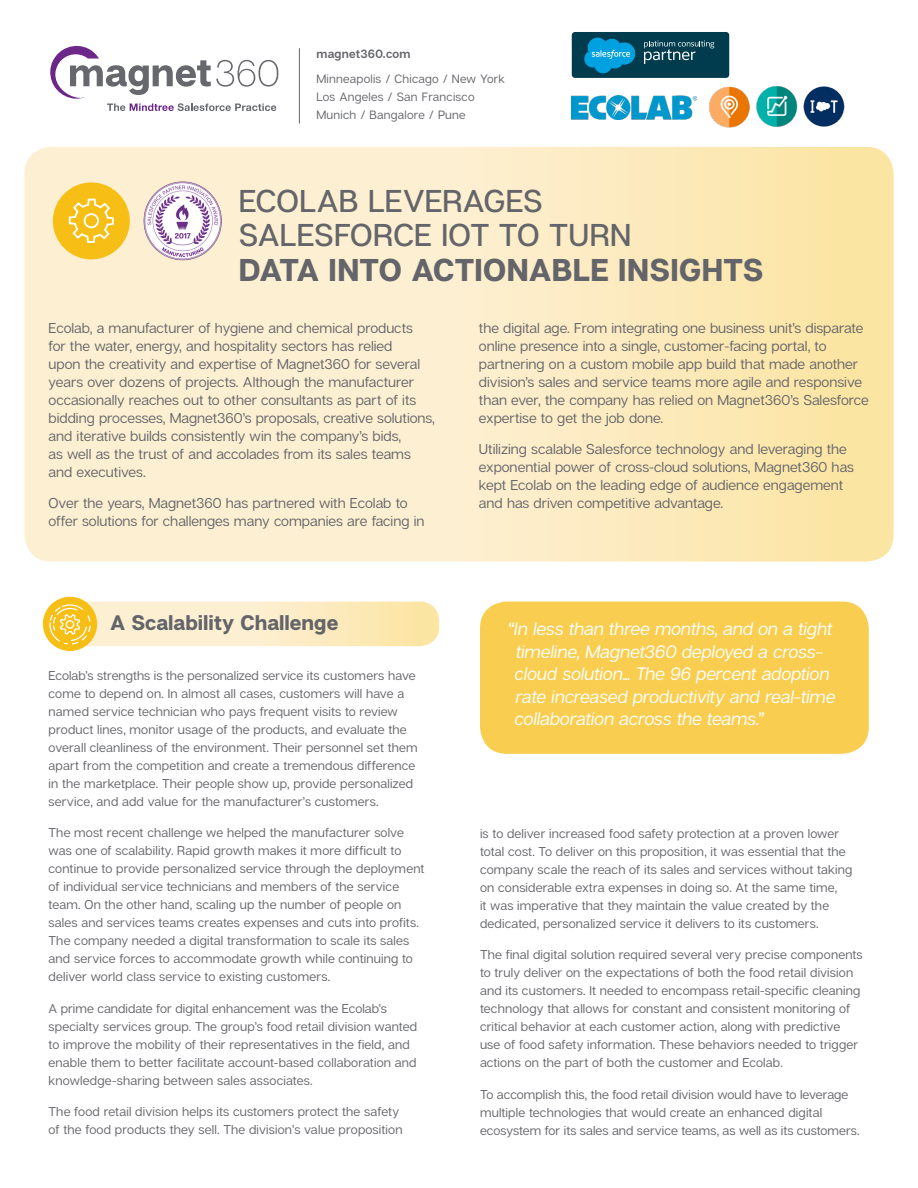
<style>
.page{position:relative;width:918px;height:1188px;background:#fff}
.page>*{position:absolute;margin:0;border:0;box-sizing:border-box;transform-origin:0 0}
.t1{font:600 31.5px/34.5px "Articulat CF";color:#64656a}
.t2{font:800 21px "Articulat CF";color:#64656a}
.t3{font:italic 500 18px/22.5px "Articulat CF";letter-spacing:-.005em;color:#fff}
.t4{font:500 14.25px/18px "Articulat CF";color:#64656a}
.t5{font:500 12.75px/18px "Articulat CF";letter-spacing:.01em;color:#64656a}
.t6{font:500 12px/18px "Articulat CF";letter-spacing:.02em;color:#64656a}
.t7{font:700 12px "Articulat CF";letter-spacing:.02em;color:#64656a}
.s1{font-weight:800}
</style>
<div class="page">
<div style="left:24px;top:147px;width:870px;height:415px;background:linear-gradient(to right,#fdf3df,#fce6ac);border-radius:27px"></div>
<div style="left:53px;top:182px;width:77px;height:77px;background:#f7be16;border-radius:50%"></div>
<svg style="left:68px;top:198px;width:46px;height:45px"></svg>
<div style="left:480px;top:602px;width:389px;height:152px;background:#f9ce50;border-radius:27px"></div>
<div style="left:63px;top:602px;width:376px;height:44px;background:linear-gradient(to right,#fdf2dd,#fce7ad);border-radius:20px"></div>
<div style="left:44px;top:598px;width:52px;height:52px;background:#f7be16;border-radius:50%"></div>
<div style="left:43px;top:597px;width:54px;height:54px;border:2px solid #f7be16;border-radius:50%"></div>
<svg style="left:49px;top:604px;width:42px;height:40px"></svg>
<svg style="left:50px;top:45px;width:228px;height:66px"></svg>
<hr style="left:299px;top:49px;width:1px;height:74px;background:#646569">
<img style="left:138px;top:181px;width:93px;height:88px">
<img style="left:709px;top:86px;width:41px;height:42px">
<img style="left:756px;top:86px;width:42px;height:41px">
<img style="left:803px;top:86px;width:42px;height:41px">
<img style="left:572px;top:95px;width:125px;height:24px">
<div style="left:572px;top:32px;width:157px;height:46px;background:#003c4d;border-radius:3px"></div>
<svg style="left:584px;top:38px;width:51px;height:35px"></svg>
<svg style="left:644px;top:40px;width:70px;height:24px"></svg>
<p class="t7" style="left:316px;top:47px;width:96px">magnet360.com</p>
<p class="t6" style="left:316px;top:70px;width:190px">Minneapolis / Chicago / New York<br>Los Angeles / San Francisco</p>
<p class="t6" style="left:316px;top:106px;width:151px">Munich / Bangalore / Pune</p>
<p class="t1" style="left:239px;top:185px;width:526px">ECOLAB LEVERAGES<br>SALESFORCE IOT TO TURN<br><span class="s1">DATA INTO ACTIONABLE INSIGHTS</span></p>
<p class="t4" style="left:49px;top:319px;width:388px">Ecolab, a manufacturer of hygiene and chemical products<br>for the water, energy, and hospitality sectors has relied<br>upon the creativity and expertise of Magnet360 for several years over dozens of projects. Although the manufacturer occasionally reaches out to other consultants as part of its bidding processes, Magnet360’s proposals, creative solutions, and iterative builds consistently win the company’s bids,<br>as well as the trust of and accolades from its sales teams and executives.</p>
<p class="t4" style="left:49px;top:495px;width:377px">Over the years, Magnet360 has partnered with Ecolab to offer solutions for challenges many companies are facing in</p>
<p class="t2" style="left:110px;top:610px;width:230px">A Scalability Challenge</p>
<p class="t5" style="left:49px;top:667px;width:371px">Ecolab’s strengths is the personalized service its customers have come to depend on. In almost all cases, customers will have a named service technician who pays frequent visits to review product lines, monitor usage of the products, and evaluate the overall cleanliness of the environment. Their personnel set them apart from the competition and create a tremendous difference in the marketplace. Their people show up, provide personalized service, and add value for the manufacturer’s customers.</p>
<p class="t5" style="left:49px;top:824px;width:377px">The most recent challenge we helped the manufacturer solve was one of scalability. Rapid growth makes it more difficult to continue to provide personalized service through the deployment of individual service technicians and members of the service team. On the other hand, scaling up the number of people on sales and services teams creates expenses and cuts into profits.<br>The company needed a digital transformation to scale its sales and service forces to accommodate growth while continuing to deliver world class service to existing customers.</p>
<p class="t5" style="left:49px;top:1000px;width:370px">A prime candidate for digital enhancement was the Ecolab’s specialty services group. The group’s food retail division wanted to improve the mobility of their representatives in the field, and enable them to better facilitate account-based collaboration and knowledge-sharing between sales associates.</p>
<p class="t5" style="left:49px;top:1103px;width:356px">The food retail division helps its customers protect the safety of the food products they sell. The division’s value proposition</p>
<p class="t4" style="left:479px;top:319px;width:391px">the digital age. From integrating one business unit’s disparate online presence into a single, customer-facing portal, to partnering on a custom mobile app build that made another division’s sales and service teams more agile and responsive than ever, the company has relied on Magnet360’s Salesforce expertise to get the job done.</p>
<p class="t4" style="left:479px;top:441px;width:377px">Utilizing scalable Salesforce technology and leveraging the exponential power of cross-cloud solutions, Magnet360 has kept Ecolab on the leading edge of audience engagement and has driven competitive advantage.</p>
<p class="t3" style="left:515px;top:619px;width:322px;text-indent:-7px">“In less than three months, and on a tight timeline, Magnet360 deployed a cross&shy;cloud solution... The 96 percent adoption rate increased productivity and real-time collaboration across the teams.”</p>
<p class="t5" style="left:480px;top:825px;width:374px">is to deliver increased food safety protection at a proven lower total cost. To deliver on this proposition, it was essential that the company scale the reach of its sales and services without taking on considerable extra expenses in doing so. At the same time,<br>it was imperative that they maintain the value created by the dedicated, personalized service it delivers to its customers.</p>
<p class="t5" style="left:480px;top:946px;width:384px">The final digital solution required several very precise components to truly deliver on the expectations of both the food retail division and its customers. It needed to encompass retail-specific cleaning technology that allows for constant and consistent monitoring of critical behavior at each customer action, along with predictive use of food safety information. These behaviors needed to trigger actions on the part of both the customer and Ecolab.</p>
<p class="t5" style="left:480px;top:1086px;width:381px">To accomplish this, the food retail division would have to leverage multiple technologies that would create an enhanced digital ecosystem for its sales and service teams, as well as its customers.</p>
</div>
